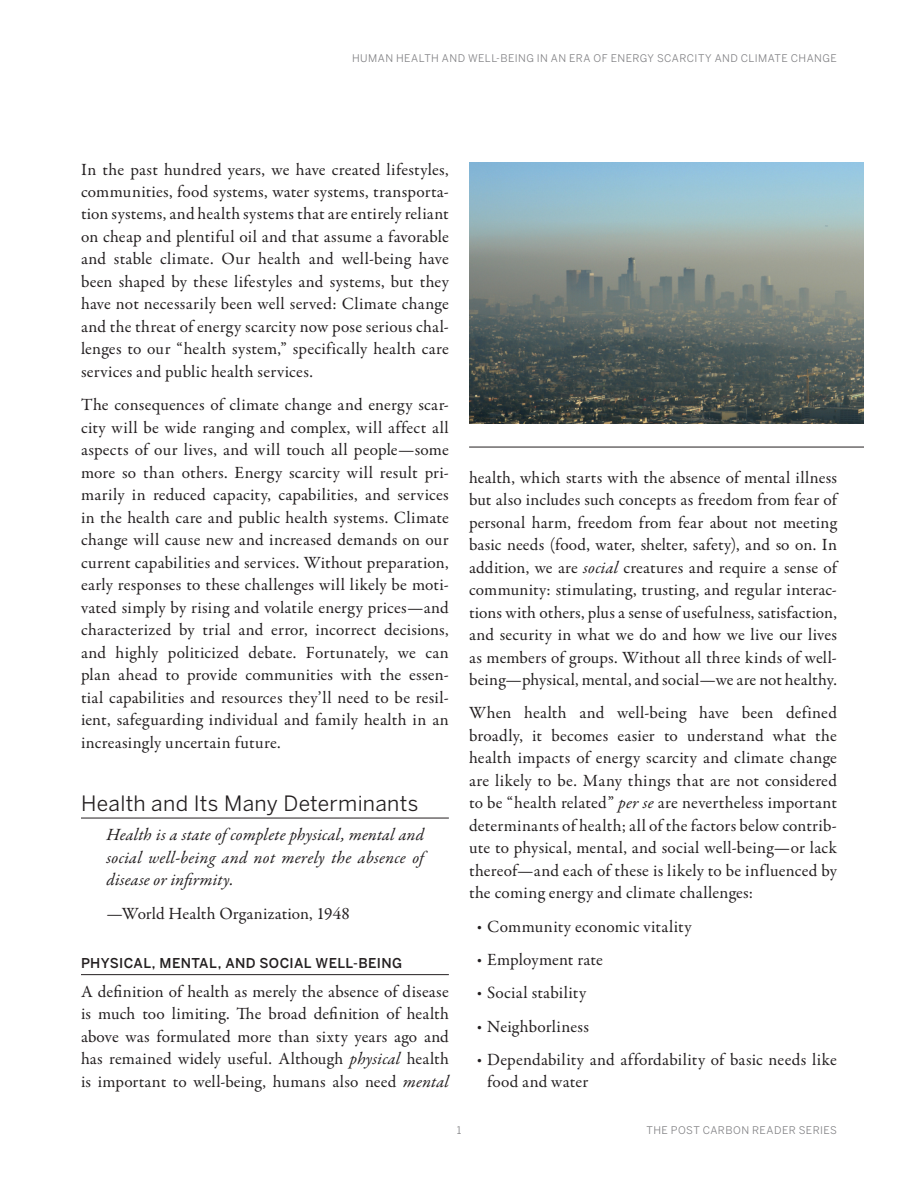
<style>
.page{position:relative;width:918px;height:1188px;background:#fff}
.page>*{position:absolute;margin:0;border:0;box-sizing:border-box;transform-origin:0 0}
.t1{font:21px "Benton Sans F";letter-spacing:.015em;color:#231f20}
.t2{font:17.25px/22.5px "Garamond Premr Pro";letter-spacing:.015em;color:#231f20;text-align:justify}
.t3{font:italic 17.25px/22.5px "Garamond Premr Pro";letter-spacing:.015em;color:#231f20;text-align:justify}
.t4{font:500 13.5px "Benton Sans F";letter-spacing:.025em;color:#231f20}
.t5{font:10.5px "Benton Sans F";letter-spacing:.045em;color:#808083}
.s1{font-style:italic}
</style>
<div class="page">
<hr style="left:81px;top:818px;width:368px;height:1px;background:#231f20">
<hr style="left:81px;top:974px;width:368px;height:1px;background:#231f20">
<img style="left:469px;top:162px;width:395px;height:262px">
<hr style="left:469px;top:447px;width:395px;height:1px;background:#231f20">
<p class="t5" style="left:352px;top:52px;width:60px">HUMAN HEALTH</p>
<p class="t5" style="left:442px;top:52px;width:231px">AND WELL-BEING IN AN ERA OF ENERGY SCARC</p>
<p class="t5" style="left:695px;top:52px;width:72px">ITY AND CLIMATE</p>
<p class="t5" style="left:791px;top:52px;width:46px">CHANGE</p>
<p class="t2" style="left:81px;top:158px;width:369px">In the past hundred years, we have created lifestyles, communities, food systems, water systems, transporta&shy;tion systems, and health systems that are entirely reliant on cheap and plentiful oil and that assume a favorable and stable climate. Our health and well-being have been shaped by these lifestyles and systems, but they have not necessarily been well served: Climate change and the threat of energy scarcity now pose serious chal&shy;lenges to our “health system,” specifically health care services and public health services.</p>
<p class="t2" style="left:81px;top:394px;width:369px">The consequences of climate change and energy scar&shy;city will be wide ranging and complex, will affect all aspects of our lives, and will touch all people—some more so than others. Energy scarcity will result pri&shy;marily in reduced capacity, capabilities, and services in the health care and public health systems. Climate change will cause new and increased demands on our current capabilities and services. Without preparation, early responses to these challenges will likely be moti&shy;vated simply by rising and volatile energy prices—and characterized by trial and error, incorrect decisions, and highly politicized debate. Fortunately, we can plan ahead to provide communities with the essen&shy;tial capabilities and resources they’ll need to be resil&shy;ient, safeguarding individual and family health in an increasingly uncertain future.</p>
<p class="t1" style="left:81px;top:791px;width:339px">HEALTH AND ITS MANY DETERMINANTS</p>
<p class="t3" style="left:106px;top:825px;width:319px">Health is a state of complete physical, mental and social well-being and not merely the absence of disease or infirmity.</p>
<p class="t2" style="left:106px;top:902px;width:245px">—World Health Organization, 1948</p>
<p class="t4" style="left:81px;top:955px;width:323px">PHYSICAL, MENTAL, AND SOCIAL WELL-BEING</p>
<p class="t2" style="left:81px;top:981px;width:369px">A definition of health as merely the absence of disease is much too limiting. The broad definition of health above was formulated more than sixty years ago and has remained widely useful. Although <span class="s1">physical</span> health is important to well-being, humans also need <span class="s1">mental</span></p>
<p class="t2" style="left:469px;top:466px;width:369px">health, which starts with the absence of mental illness but also includes such concepts as freedom from fear of personal harm, freedom from fear about not meeting basic needs (food, water, shelter, safety), and so on. In addition, we are <span class="s1">social</span> creatures and require a sense of community: stimulating, trusting, and regular interac&shy;tions with others, plus a sense of usefulness, satisfaction, and security in what we do and how we live our lives as members of groups. Without all three kinds of well&shy;being—physical, mental, and social—we are not healthy.</p>
<p class="t2" style="left:469px;top:702px;width:369px">When health and well-being have been defined broadly, it becomes easier to understand what the health impacts of energy scarcity and climate change are likely to be. Many things that are not considered to be “health related” <span class="s1">per se</span> are nevertheless important determinants of health; all of the factors below contrib&shy;ute to physical, mental, and social well-being—or lack thereof—and each of these is likely to be influenced by the coming energy and climate challenges:</p>
<p class="t2" style="left:477px;top:910px;width:362px;line-height:33.3px;text-align:left"><sup>.</sup> Community economic vitality<br><sup>.</sup> Employment rate<br><sup>.</sup> Social stability<br><sup>.</sup> Neighborliness<br><sup>.</sup> Dependability and affordability of basic needs like</p>
<p class="t2" style="left:487px;top:1071px;width:103px">food and water</p>
<p class="t5" style="left:457px;top:1124px;width:6px">1</p>
<p class="t5" style="left:646px;top:1124px;width:65px">THE POST CARB</p>
<p class="t5" style="left:733px;top:1124px;width:28px">ON READER</p>
<p class="t5" style="left:799px;top:1124px;width:8px">SER</p>
<p class="t5" style="left:820px;top:1124px;width:11px">IES</p>
</div>
